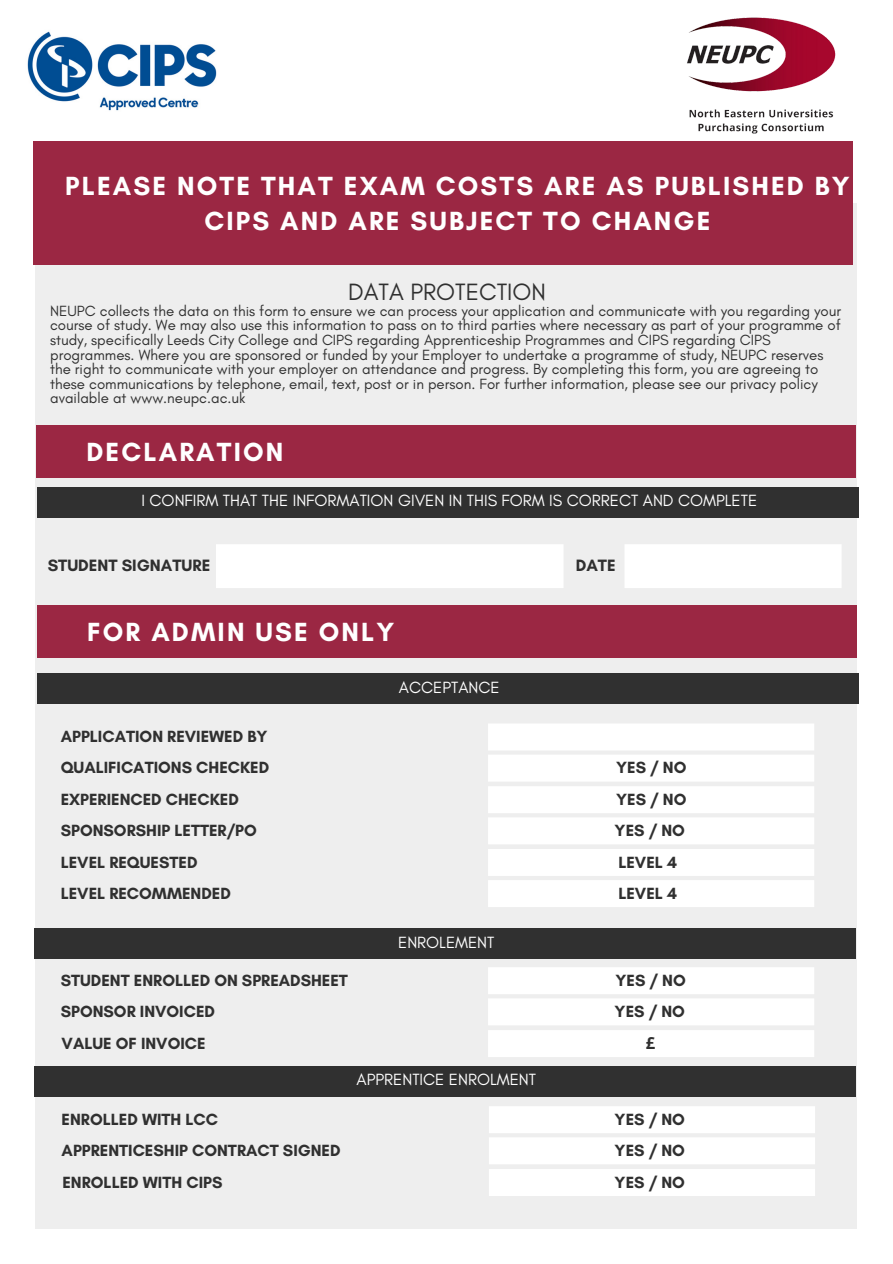
<style>
.page{position:relative;width:893px;height:1264px;background:#fff}
.page>*{position:absolute;margin:0;border:0;box-sizing:border-box;transform-origin:0 0}
.t1{font:700 26.7px/34.8px "Glacial Indifference";letter-spacing:.08em;color:#fff;text-align:center}
.t2{font:24px "Glacial Indifference";color:#303030}
.t3{font:700 16.8px "Glacial Indifference";color:#303030}
.t4{font:700 16.5px "Glacial Indifference";color:#303030}
.t5{font:16.5px "Glacial Indifference";color:#fff}
.t6{font:700 16.5px "Noto Sans";color:#303030}
.t7{font:15px/14.5px "Glacial Indifference";color:#303030}
</style>
<div class="page">
<div style="left:36px;top:203px;width:820px;height:1025px;background:#eee"></div>
<div style="left:33px;top:142px;width:819px;height:123px;background:#9b2743"></div>
<div style="left:37px;top:425px;width:819px;height:53px;background:#9b2743"></div>
<div style="left:216px;top:544px;width:347px;height:44px;background:#fff"></div>
<div style="left:624px;top:544px;width:217px;height:44px;background:#fff"></div>
<div style="left:37px;top:487px;width:821px;height:30px;background:#303030"></div>
<div style="left:37px;top:605px;width:819px;height:52px;background:#9b2743"></div>
<div style="left:488px;top:723px;width:326px;height:27px;background:#fff"></div>
<div style="left:488px;top:754px;width:326px;height:27px;background:#fff"></div>
<div style="left:488px;top:786px;width:326px;height:27px;background:#fff"></div>
<div style="left:488px;top:817px;width:326px;height:27px;background:#fff"></div>
<div style="left:488px;top:849px;width:326px;height:27px;background:#fff"></div>
<div style="left:488px;top:880px;width:326px;height:27px;background:#fff"></div>
<div style="left:488px;top:967px;width:326px;height:27px;background:#fff"></div>
<div style="left:488px;top:998px;width:326px;height:27px;background:#fff"></div>
<div style="left:488px;top:1030px;width:326px;height:27px;background:#fff"></div>
<div style="left:34px;top:1065px;width:821px;height:31px;background:#303030"></div>
<div style="left:34px;top:928px;width:821px;height:30px;background:#303030"></div>
<div style="left:37px;top:673px;width:821px;height:31px;background:#303030"></div>
<div style="left:489px;top:1106px;width:326px;height:27px;background:#fff"></div>
<div style="left:489px;top:1137px;width:326px;height:27px;background:#fff"></div>
<div style="left:489px;top:1168px;width:326px;height:27px;background:#fff"></div>
<img style="left:687px;top:17px;width:149px;height:117px">
<img style="left:27px;top:31px;width:190px;height:80px">
<p class="t1" style="left:65px;top:168px;width:786px">PLEASE NOTE THAT EXAM COSTS ARE AS PUBLISHED BY<br>CIPS AND ARE SUBJECT TO CHANGE</p>
<p class="t2" style="left:348px;top:277px;width:199px">DATA PROTECTION</p>
<p class="t7" style="left:50px;top:303px;width:792px">NEUPC collects the data on this form to ensure we can process your application and communicate with you regarding your course of study. We may also use this information to pass on to third parties where necessary as part of your programme of study, specifically Leeds City College and CIPS regarding Apprenticeship Programmes and CIPS regarding CIPS programmes. Where you are sponsored or funded by your Employer to undertake a programme of study, NEUPC reserves the right to communicate with your employer on attendance and progress. By completing this form, you are agreeing to these communications by telephone, email, text, post or in person. For further information, please see our privacy policy available at www.neupc.ac.uk</p>
<p class="t1" style="left:86px;top:434px;width:198px">DECLARATION</p>
<p class="t5" style="left:141px;top:490px;width:617px">I CONFIRM THAT THE INFORMATION GIVEN IN THIS FORM IS CORRECT AND COMPLETE</p>
<p class="t3" style="left:48px;top:555px;width:164px">STUDENT SIGNATURE</p>
<p class="t3" style="left:575px;top:555px;width:41px">DATE</p>
<p class="t1" style="left:87px;top:613px;width:308px">FOR ADMIN USE ONLY</p>
<p class="t5" style="left:399px;top:677px;width:102px">ACCEPTANCE</p>
<p class="t4" style="left:61px;top:726px;width:208px">APPLICATION REVIEWED BY</p>
<p class="t4" style="left:61px;top:757px;width:210px">QUALIFICATIONS CHECKED</p>
<p class="t4" style="left:61px;top:789px;width:180px">EXPERIENCED CHECKED</p>
<p class="t4" style="left:61px;top:820px;width:198px">SPONSORSHIP LETTER/PO</p>
<p class="t4" style="left:61px;top:852px;width:138px">LEVEL REQUESTED</p>
<p class="t4" style="left:61px;top:883px;width:172px">LEVEL RECOMMENDED</p>
<p class="t5" style="left:398px;top:931px;width:98px">ENROLEMENT</p>
<p class="t4" style="left:61px;top:970px;width:289px">STUDENT ENROLLED ON SPREADSHEET</p>
<p class="t4" style="left:61px;top:1001px;width:156px">SPONSOR INVOICED</p>
<p class="t4" style="left:62px;top:1033px;width:145px">VALUE OF INVOICE</p>
<p class="t5" style="left:356px;top:1069px;width:181px">APPRENTICE ENROLMENT</p>
<p class="t4" style="left:62px;top:1109px;width:158px">ENROLLED WITH LCC</p>
<p class="t4" style="left:62px;top:1140px;width:280px">APPRENTICESHIP CONTRACT SIGNED</p>
<p class="t4" style="left:62px;top:1172px;width:161px">ENROLLED WITH CIPS</p>
<p class="t4" style="left:616px;top:757px;width:72px">YES / NO</p>
<p class="t4" style="left:616px;top:789px;width:72px">YES / NO</p>
<p class="t4" style="left:614px;top:820px;width:72px">YES / NO</p>
<p class="t4" style="left:618px;top:852px;width:60px">LEVEL 4</p>
<p class="t4" style="left:618px;top:883px;width:60px">LEVEL 4</p>
<p class="t4" style="left:615px;top:970px;width:72px">YES / NO</p>
<p class="t4" style="left:614px;top:1001px;width:72px">YES / NO</p>
<p class="t6" style="left:646px;top:1031px;width:11px">£</p>
<p class="t4" style="left:614px;top:1109px;width:72px">YES / NO</p>
<p class="t4" style="left:614px;top:1140px;width:72px">YES / NO</p>
<p class="t4" style="left:614px;top:1172px;width:72px">YES / NO</p>
</div>
